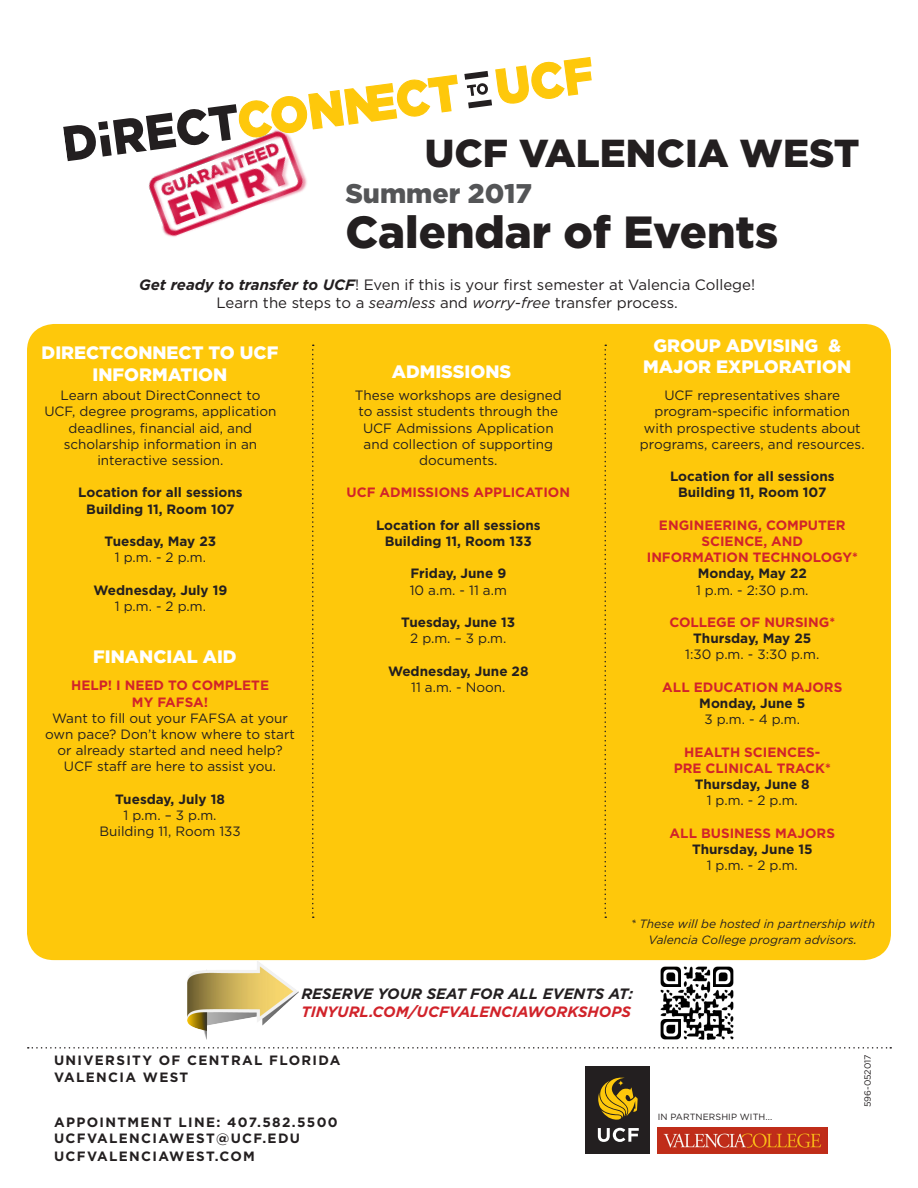
<style>
.page{position:relative;width:918px;height:1188px;background:#fff}
.page>*{position:absolute;margin:0;border:0;box-sizing:border-box;transform-origin:0 0}
.t1{font:900 45px "Gotham";color:#231f20}
.t2{font:900 39px "Gotham";color:#231f20}
.t3{font:900 27px "Gotham";color:#545557}
.t4{font:900 18px/21.6px "Gotham";color:#fff;text-align:center}
.t5{font:15px/18px "Gotham";color:#231f20;text-align:center}
.t6{font:italic 700 15px "Gotham";color:#d1232a}
.t7{font:italic 700 15px "Gotham";color:#231f20}
.t8{font:13.5px/16.2px "Gotham";color:#231f20;text-align:center}
.t9{font:700 13.5px "Gotham";color:#231f20}
.t10{font:700 13.5px/16.2px "Gotham";color:#d1232a;text-align:center}
.t11{font:700 13.5px/16.2px "Gotham";letter-spacing:.1em;color:#231f20}
.t12{font:italic 12px/16.2px "Gotham";color:#231f20;text-align:center}
.t13{font:9px "Gotham";letter-spacing:.01em;color:#231f20}
.s1{font-weight:700;font-style:italic}
.s2{font-style:italic}
.s3{font-size:13.5px}
</style>
<div class="page">
<div style="left:585px;top:1066px;width:65px;height:87px;background:#231f20"></div>
<svg style="left:598px;top:1128px;width:41px;height:14px"></svg>
<svg style="left:598px;top:1077px;width:40px;height:43px"></svg>
<img style="left:658px;top:1127px;width:170px;height:26px">
<img style="left:650px;top:960px;width:95px;height:80px">
<div style="left:27px;top:324px;width:864px;height:636px;background:#fec80b;border-radius:27px"></div>
<svg style="left:28px;top:1047px;width:863px;height:2px"></svg>
<img style="left:187px;top:960px;width:112px;height:80px">
<img style="left:148px;top:161px;width:159px;height:76px">
<svg style="left:63px;top:57px;width:529px;height:104px"></svg>
<svg style="left:312px;top:345px;width:2px;height:573px"></svg>
<svg style="left:604px;top:345px;width:2px;height:573px"></svg>
<p class="t2" style="left:425px;top:126px;width:436px">UCF VALENCIA WEST</p>
<p class="t3" style="left:345px;top:175px;width:188px">Summer 2017</p>
<p class="t1" style="left:345px;top:201px;width:434px">Calendar of Events</p>
<p class="t5" style="left:139px;top:275px;width:618px"><span class="s1">Get ready to transfer to UCF</span>! Even if this is your first semester at Valencia College!<br>Learn the steps to a <span class="s2">seamless</span> and <span class="s2">worry-free</span> transfer process.</p>
<p class="t4" style="left:42px;top:342px;width:238px">DIRECTCONNECT TO UCF<br>INFORMATION</p>
<p class="t8" style="left:44px;top:387px;width:234px">Learn about DirectConnect to<br>UCF, degree programs, application deadlines, financial aid, and scholarship information in an interactive session.</p>
<p class="t9" style="left:78px;top:484px;width:166px">Location for all sessions</p>
<p class="t9" style="left:86px;top:500px;width:150px">Building 11, Room 107</p>
<p class="t9" style="left:105px;top:532px;width:113px">Tuesday, May 23</p>
<p class="t8" style="left:115px;top:549px;width:93px">1 p.m. - 2 p.m.</p>
<p class="t9" style="left:94px;top:581px;width:135px">Wednesday, July 19</p>
<p class="t8" style="left:115px;top:598px;width:93px">1 p.m. - 2 p.m.</p>
<p class="t4" style="left:93px;top:645px;width:145px">FINANCIAL AID</p>
<p class="t10" style="left:71px;top:677px;width:200px">HELP! I NEED TO COMPLETE</p>
<p class="t10" style="left:132px;top:694px;width:78px">MY FAFSA!</p>
<p class="t8" style="left:45px;top:710px;width:251px">Want to fill out your FAFSA at your own pace? Don’t know where to start or already started and need help?<br>UCF staff are here to assist you.</p>
<p class="t9" style="left:115px;top:790px;width:111px">Tuesday, July 18</p>
<p class="t8" style="left:124px;top:807px;width:95px">1 p.m. – 3 p.m.</p>
<p class="t8" style="left:99px;top:823px;width:143px">Building 11, Room 133</p>
<p class="t4" style="left:392px;top:361px;width:121px">ADMISSIONS</p>
<p class="t8" style="left:355px;top:387px;width:208px">These workshops are designed to assist students through the<br>UCF Admissions Application and collection of supporting documents.</p>
<p class="t10" style="left:347px;top:484px;width:225px">UCF ADMISSIONS APPLICATION</p>
<p class="t9" style="left:376px;top:516px;width:166px">Location for all sessions</p>
<p class="t9" style="left:385px;top:532px;width:149px">Building 11, Room 133</p>
<p class="t9" style="left:410px;top:565px;width:97px">Friday, June 9</p>
<p class="t8" style="left:410px;top:581px;width:99px">10 a.m. - 11 a.m</p>
<p class="t9" style="left:401px;top:613px;width:116px">Tuesday, June 13</p>
<p class="t8" style="left:410px;top:630px;width:98px">2 p.m. – 3 p.m.</p>
<p class="t9" style="left:388px;top:662px;width:142px">Wednesday, June 28</p>
<p class="t8" style="left:411px;top:679px;width:96px">11 a.m. - Noon.</p>
<p class="t4" style="left:653px;top:334px;width:189px">GROUP ADVISING &amp;</p>
<p class="t4" style="left:643px;top:356px;width:209px">MAJOR EXPLORATION</p>
<p class="t8" style="left:640px;top:387px;width:226px">UCF representatives share program-specific information with prospective students about programs, careers, and resources.</p>
<p class="t9" style="left:670px;top:467px;width:166px">Location for all sessions</p>
<p class="t9" style="left:678px;top:484px;width:150px">Building 11, Room 107</p>
<p class="t10" style="left:659px;top:517px;width:188px">ENGINEERING, COMPUTER<br>SCIENCE, AND</p>
<p class="t10" style="left:647px;top:549px;width:213px">INFORMATION TECHNOLOGY*</p>
<p class="t9" style="left:698px;top:565px;width:111px">Monday, May 22</p>
<p class="t8" style="left:696px;top:581px;width:114px">1 p.m. - 2:30 p.m.</p>
<p class="t10" style="left:669px;top:614px;width:167px">COLLEGE OF NURSING*</p>
<p class="t9" style="left:693px;top:629px;width:120px">Thursday, May 25</p>
<p class="t8" style="left:685px;top:646px;width:136px">1:30 p.m. - 3:30 p.m.</p>
<p class="t10" style="left:662px;top:679px;width:181px">ALL EDUCATION MAJORS</p>
<p class="t9" style="left:699px;top:694px;width:108px">Monday, June 5</p>
<p class="t8" style="left:705px;top:711px;width:97px">3 p.m. - 4 p.m.</p>
<p class="t10" style="left:684px;top:744px;width:138px">HEALTH SCIENCES-</p>
<p class="t10" style="left:674px;top:760px;width:159px">PRE CLINICAL TRACK*</p>
<p class="t9" style="left:695px;top:775px;width:116px">Thursday, June 8</p>
<p class="t8" style="left:707px;top:792px;width:93px">1 p.m. - 2 p.m.</p>
<p class="t10" style="left:670px;top:825px;width:167px">ALL BUSINESS MAJORS</p>
<p class="t9" style="left:692px;top:840px;width:122px">Thursday, June 15</p>
<p class="t8" style="left:707px;top:857px;width:93px">1 p.m. - 2 p.m.</p>
<p class="t12" style="left:631px;top:915px;width:246px">* These will be hosted in partnership with<br>Valencia College program advisors<span class="s3">.</span></p>
<p class="t7" style="left:301px;top:985px;width:333px">RESERVE YOUR SEAT FOR ALL EVENTS AT:</p>
<p class="t6" style="left:301px;top:1003px;width:331px">TINYURL.COM/UCFVALENCIAWORKSHOPS</p>
<p class="t11" style="left:54px;top:1052px;width:288px">UNIVERSITY OF CENTRAL FLORIDA<br>VALENCIA WEST</p>
<p class="t11" style="left:54px;top:1114px;width:285px">APPOINTMENT LINE: 407.582.5500</p>
<p class="t11" style="left:54px;top:1130px;width:248px">UCFVALENCIAWEST@UCF.EDU</p>
<p class="t11" style="left:54px;top:1148px;width:203px">UCFVALENCIAWEST.COM</p>
<p class="t13" style="left:658px;top:1111px;width:116px">IN PARTNERSHIP WITH...</p>
<p class="t13" style="left:862px;top:1107px;width:55px;rotate:-90deg">596-052017</p>
</div>
